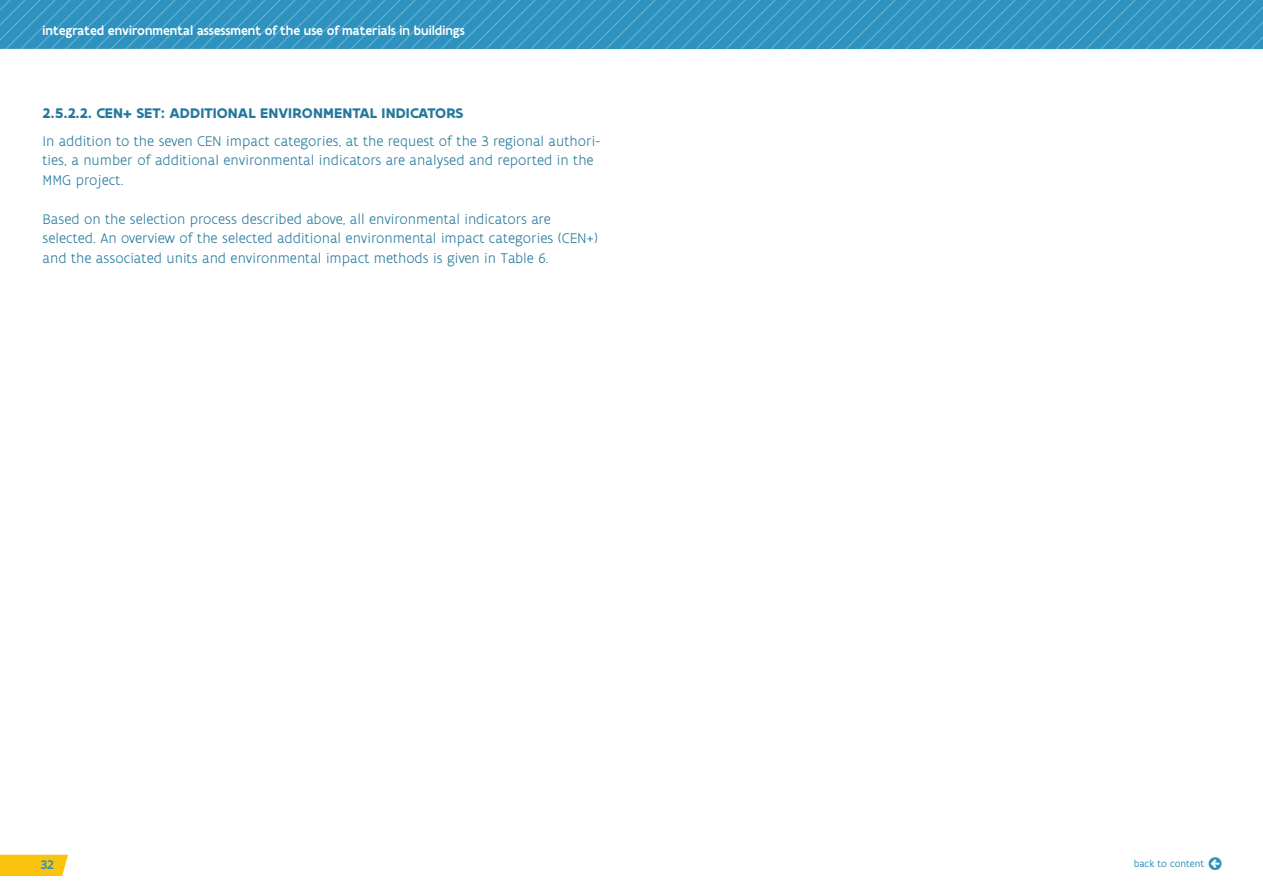
<style>
.page{position:relative;width:1263px;height:893px;background:#fff}
.page>*{position:absolute;margin:0;border:0;box-sizing:border-box;transform-origin:0 0}
.t1{font:300 15px/19.5px "Flanders Art Sans";color:#24789c}
.t2{font:700 15px "Flanders Art Sans";letter-spacing:.005em;color:#24789c}
.t3{font:500 13.5px "Flanders Art Sans";color:#fff}
.t4{font:500 13.5px "Flanders Art Sans";color:#2d92bf}
.t5{font:10.5px "Flanders Art Sans";color:#2d92bf}
</style>
<div class="page">
<svg style="left:0;top:855px;width:68px;height:21px"></svg>
<svg style="left:0;top:0;width:1263px;height:49px;background:#3495c1"></svg>
<p class="t3" style="left:43px;top:22px;width:424px">integrated environmental assessment of the use of materials in buildings</p>
<p class="t2" style="left:43px;top:103px;width:423px">2.5.2.2. CEN+ SET: ADDITIONAL ENVIRONMENTAL INDICATORS</p>
<p class="t1" style="left:43px;top:131px;width:559px">In addition to the seven CEN impact categories, at the request of the 3 regional authori&shy;ties, a number of additional environmental indicators are analysed and reported in the<br>MMG project.</p>
<p class="t1" style="left:43px;top:209px;width:557px">Based on the selection process described above, all environmental indicators are selected. An overview of the selected additional environmental impact categories (CEN+) and the associated units and environmental impact methods is given in Table 6.</p>
<p class="t4" style="left:41px;top:856px;width:14px">32</p>
<p class="t5" style="left:1134px;top:857px;width:89px">back to content ◻</p>
</div>
